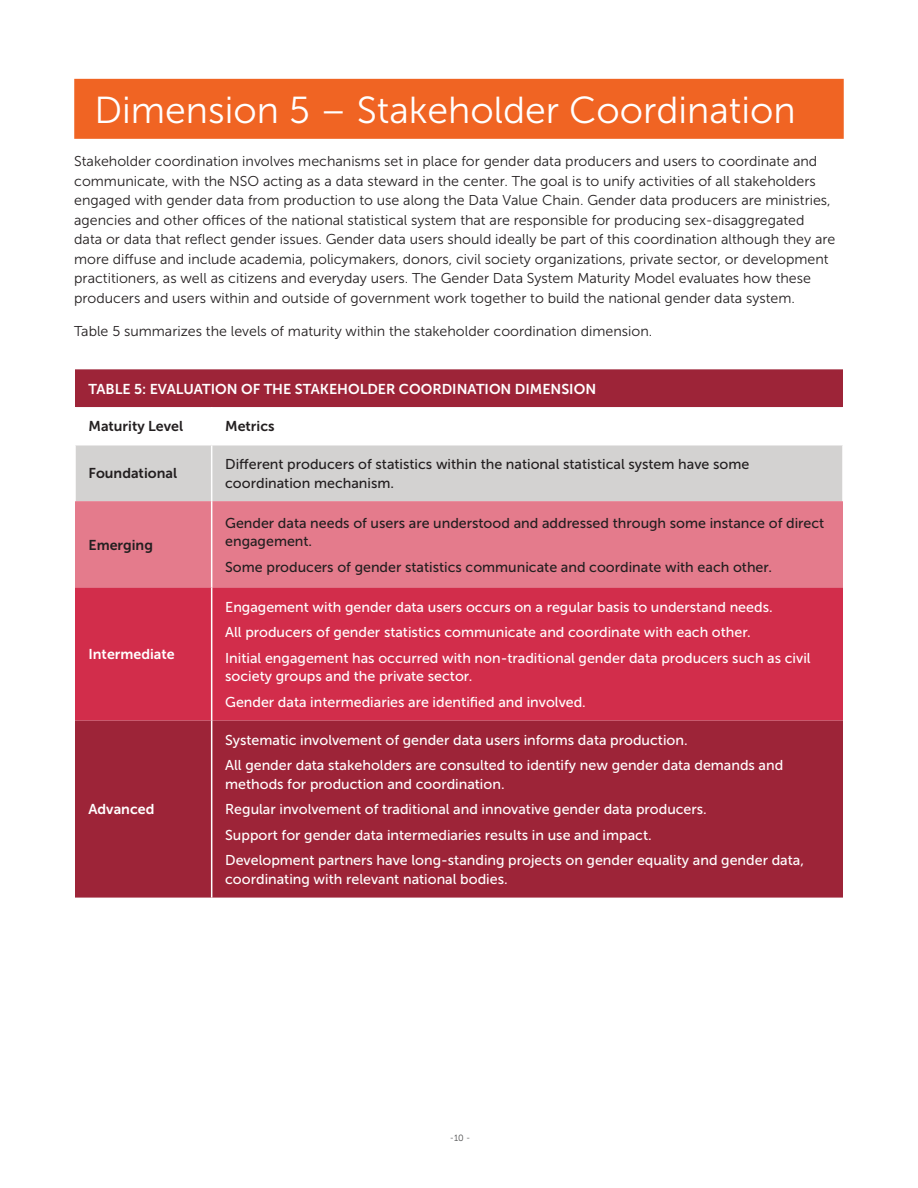
<style>
.page{position:relative;width:918px;height:1188px;background:#fff}
.page>*{position:absolute;margin:0;border:0;box-sizing:border-box;transform-origin:0 0}
.t1{font:37.5px "Museo Sans 300";color:#fff}
.t2{font:14.25px/19.5px "Museo Sans 300";color:#231f20}
.t3{font:14.25px/25.5px "Museo Sans 500";color:#fff}
.t4{font:14.25px/18.8px "Museo Sans 500";color:#231f20}
.t5{font:14.25px "Museo Sans 700";color:#fff}
.t6{font:14.25px "Museo Sans 700";color:#231f20}
.t7{font:8.25px "Museo Sans 300";color:#4b4c4d}
.s1{font-size:9px}
</style>
<div class="page">
<div style="left:74px;top:79px;width:770px;height:60px;background:#f06423"></div>
<svg style="left:75px;top:369px;width:768px;height:529px;background:#ab4455"></svg>
<div style="left:76px;top:445px;width:766px;height:56px;background:#d3d2d1"></div>
<div style="left:75px;top:501px;width:768px;height:86px;background:#e47b8c"></div>
<div style="left:75px;top:587px;width:768px;height:133px;background:#d22d4b"></div>
<hr style="left:74px;top:407px;width:2px;height:37px;background:#fff">
<hr style="left:211px;top:407px;width:1px;height:37px;background:#fff">
<hr style="left:842px;top:407px;width:2px;height:37px;background:#fff">
<hr style="left:74px;top:444px;width:138px;height:1px;background:#fff">
<hr style="left:74px;top:445px;width:2px;height:56px;background:#fff">
<hr style="left:212px;top:444px;width:632px;height:1px;background:#fff">
<hr style="left:211px;top:445px;width:1px;height:56px;background:#fff">
<hr style="left:842px;top:445px;width:2px;height:56px;background:#fff">
<hr style="left:211px;top:501px;width:1px;height:86px;background:#fff">
<hr style="left:211px;top:587px;width:1px;height:133px;background:#fff">
<hr style="left:211px;top:720px;width:1px;height:178px;background:#fff">
<h1 class="t1" style="left:94px;top:90px;width:703px">Dimension 5 – Stakeholder Coordination</h1>
<p class="t2" style="left:74px;top:152px;width:763px">Stakeholder coordination involves mechanisms set in place for gender data producers and users to coordinate and communicate, with the NSO acting as a data steward in the center. The goal is to unify activities of all stakeholders engaged with gender data from production to use along the Data Value Chain. Gender data producers are ministries, agencies and other offices of the national statistical system that are responsible for producing sex-disaggregated data or data that reflect gender issues. Gender data users should ideally be part of this coordination although they are more diffuse and include academia, policymakers, donors, civil society organizations, private sector, or development practitioners, as well as citizens and everyday users. The Gender Data System Maturity Model evaluates how these producers and users within and outside of government work together to build the national gender data system.</p>
<p class="t2" style="left:74px;top:321px;width:580px">Table 5 summarizes the levels of maturity within the stakeholder coordination dimension.</p>
<p class="t5" style="left:88px;top:381px;width:509px">TABLE 5: EVALUATION OF THE STAKEHOLDER COORDINATION DIMENSION</p>
<p class="t6" style="left:88px;top:418px;width:96px">Maturity Level</p>
<p class="t6" style="left:225px;top:418px;width:51px">Metrics</p>
<p class="t6" style="left:88px;top:465px;width:90px">Foundational</p>
<p class="t4" style="left:225px;top:455px;width:526px">Different producers of statistics within the national statistical system have some coordination mechanism.</p>
<p class="t6" style="left:88px;top:537px;width:66px">Emerging</p>
<p class="t5" style="left:88px;top:646px;width:88px">Intermediate</p>
<p class="t5" style="left:88px;top:801px;width:67px">Advanced</p>
<p class="t4" style="left:225px;top:513px;width:601px">Gender data needs of users are understood and addressed through some instance of direct engagement.</p>
<p class="t4" style="left:225px;top:558px;width:548px">Some producers of gender statistics communicate and coordinate with each other.</p>
<p class="t3" style="left:225px;top:594px;width:587px">Engagement with gender data users occurs on a regular basis to understand needs.<br>All producers of gender statistics communicate and coordinate with each other.<br>Initial engagement has occurred with non-traditional gender data producers such as civil</p>
<p class="t3" style="left:225px;top:664px;width:362px">society groups and the private sector.<br>Gender data intermediaries are identified and involved.</p>
<p class="t3" style="left:225px;top:727px;width:560px">Systematic involvement of gender data users informs data production.<br>All gender data stakeholders are consulted to identify new gender data demands and</p>
<p class="t3" style="left:225px;top:771px;width:580px">methods for production and coordination.<br>Regular involvement of traditional and innovative gender data producers.<br>Support for gender data intermediaries results in use and impact.<br>Development partners have long-standing projects on gender equality and gender data,</p>
<p class="t3" style="left:225px;top:866px;width:284px">coordinating with relevant national bodies.</p>
<p class="t7" style="left:450px;top:1133px;width:22px">-<span class="s1">10</span> -</p>
</div>
